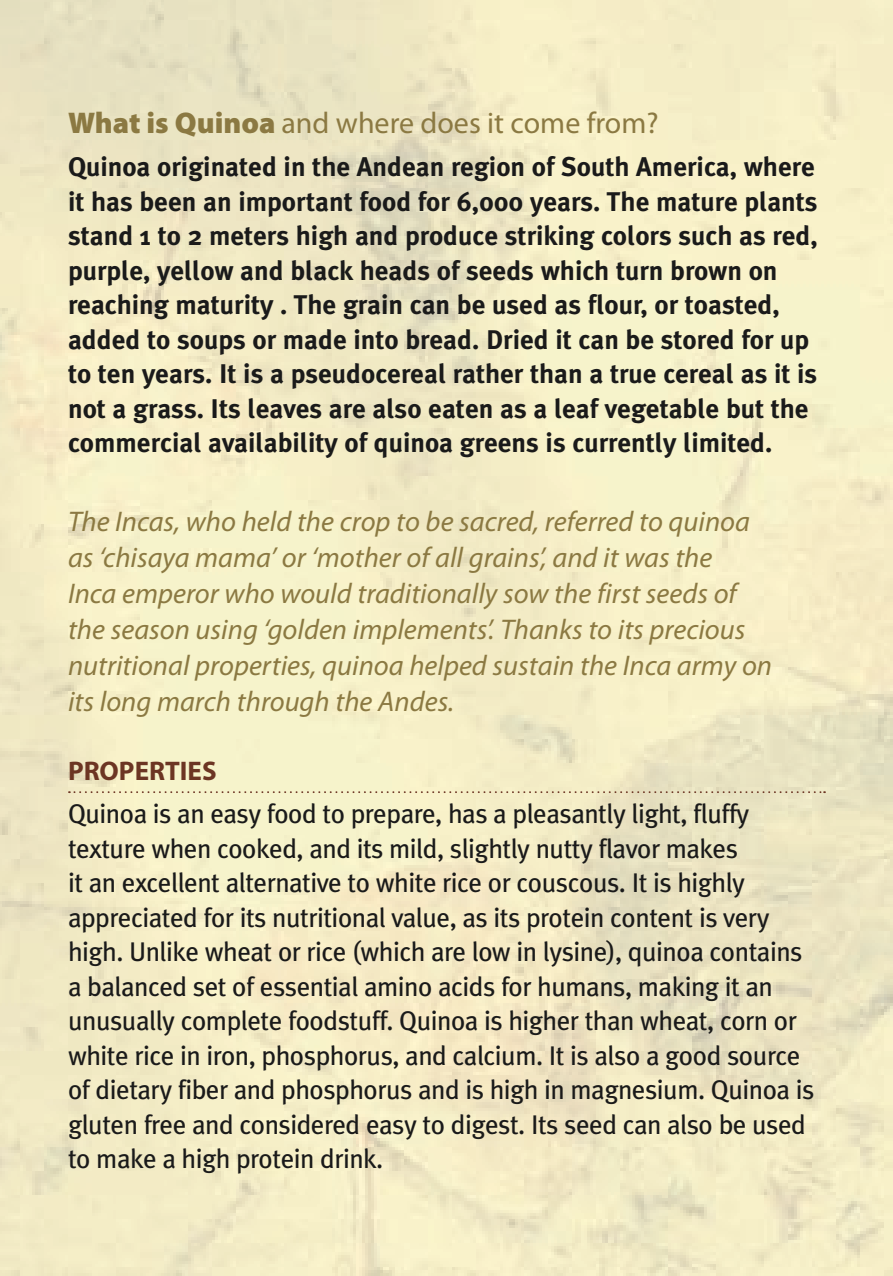
<style>
.page{position:relative;width:893px;height:1276px;background:#fff}
.page>*{position:absolute;margin:0;border:0;box-sizing:border-box;transform-origin:0 0}
.t1{font:30px "Myriad Pro";color:#8b7942}
.t2{font:italic 28.5px/36px "Myriad Pro";color:#8b7942}
.t3{font:27px/34.5px "Meta Plus";letter-spacing:-.02em;color:#1a1a1a}
.t4{font:700 27px/34.5px "Meta Plus";color:#1a1a1a}
.t5{font:700 27px "Myriad Pro";color:#6c3523}
.s1{font-weight:900}
</style>
<div class="page">
<img style="left:0;top:0;width:893px;height:1276px">
<svg style="left:69px;top:791px;width:756px;height:2px;background:#d2c1a0"></svg>
<p class="t1" style="left:68px;top:104px;width:592px"><span class="s1">What is Quinoa</span> and where does it come from?</p>
<p class="t4" style="left:68px;top:149px;width:751px">Quinoa originated in the Andean region of South America, where it has been an important food for 6,000 years. The mature plants stand 1 to 2 meters high and produce striking colors such as red, purple, yellow and black heads of seeds which turn brown on reaching maturity . The grain can be used as flour, or toasted, added to soups or made into bread. Dried it can be stored for up to ten years. It is a pseudocereal rather than a true cereal as it is not a grass. Its leaves are also eaten as a leaf vegetable but the commercial availability of quinoa greens is currently limited.</p>
<p class="t2" style="left:68px;top:503px;width:706px">The Incas, who held the crop to be sacred, referred to quinoa as ‘chisaya mama’ or ‘mother of all grains’, and it was the<br>Inca emperor who would traditionally sow the first seeds of the season using ‘golden implements’. Thanks to its precious nutritional properties, quinoa helped sustain the Inca army on its long march through the Andes.</p>
<p class="t5" style="left:68px;top:753px;width:150px">PROPERTIES</p>
<p class="t3" style="left:68px;top:796px;width:748px">Quinoa is an easy food to prepare, has a pleasantly light, fluffy texture when cooked, and its mild, slightly nutty flavor makes<br>it an excellent alternative to white rice or couscous. It is highly appreciated for its nutritional value, as its protein content is very high. Unlike wheat or rice (which are low in lysine), quinoa contains a balanced set of essential amino acids for humans, making it an unusually complete foodstuff. Quinoa is higher than wheat, corn or white rice in iron, phosphorus, and calcium. It is also a good source of dietary fiber and phosphorus and is high in magnesium. Quinoa is gluten free and considered easy to digest. Its seed can also be used to make a high protein drink.</p>
</div>
